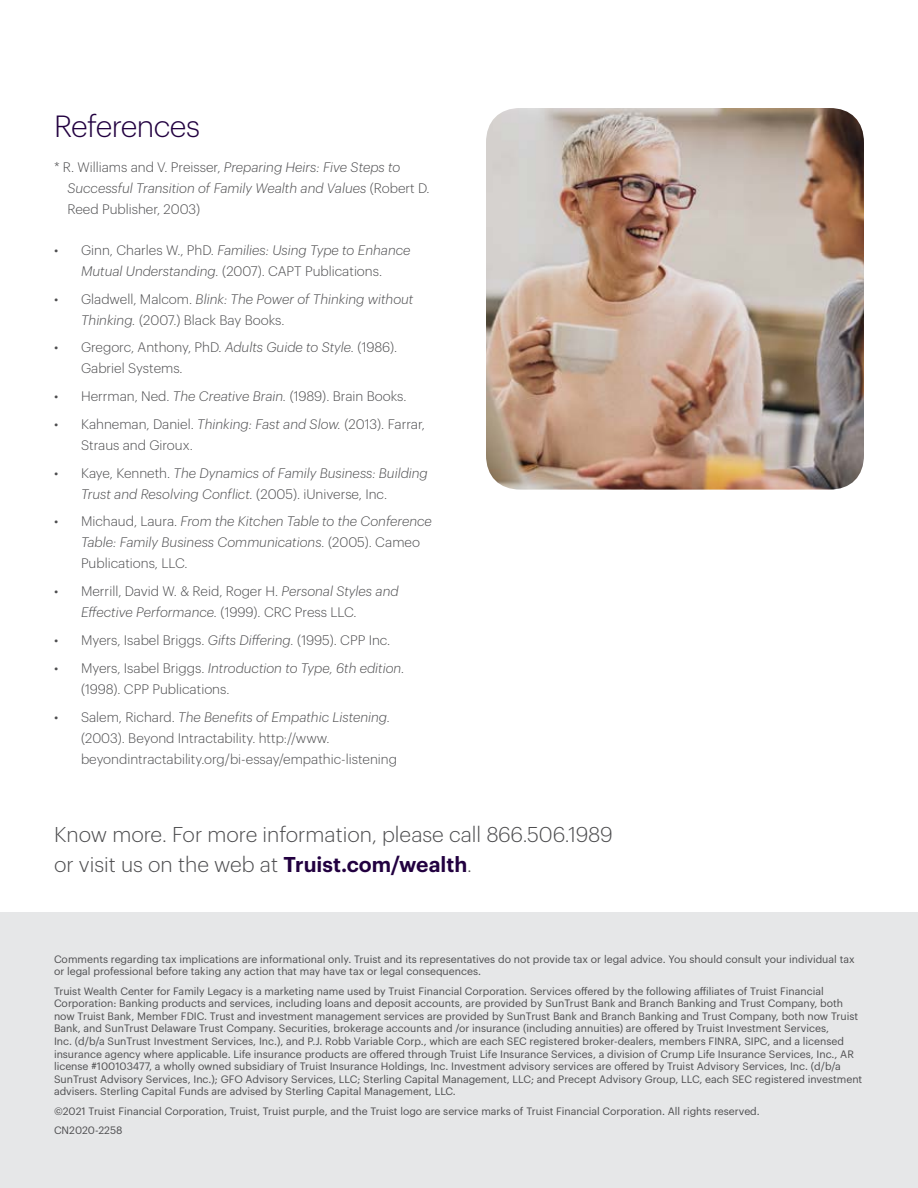
<style>
.page{position:relative;width:918px;height:1188px;background:#fff}
.page>*{position:absolute;margin:0;border:0;box-sizing:border-box;transform-origin:0 0}
.t1{font:300 30px "Graphik";letter-spacing:-.02em;color:#220040}
.t2{font:300 21px/30px "Graphik";color:#4d4d4f}
.t3{font:300 13.5px/21px "Graphik";color:#4d4d4f}
.t4{font:italic 300 13.5px/21px "Graphik";color:#4d4d4f}
.t5{font:10.5px/12.6px "Graphik";color:#4d4d4f}
.s1{font-style:normal}
.s2{font-style:italic}
.s3{font-weight:600;color:#220040}
</style>
<div class="page">
<div style="left:0;top:913px;width:918px;height:275px;background:#e6e7e8"></div>
<img style="left:486px;top:108px;width:378px;height:382px">
<h1 class="t1" style="left:54px;top:104px;width:148px">References</h1>
<p class="t4" style="left:68px;top:155px;width:364px;text-indent:-14px"><span class="s1">* R. Williams and V. Preisser,</span> Preparing Heirs: Five Steps to<br>Successful Transition of Family Wealth and Values <span class="s1">(Robert D.<br>Reed Publisher, 2003)</span></p>
<p class="t4" style="left:54px;top:238px;width:358px;text-align:center"><span class="s1">• Ginn, Charles W., PhD.</span> Families: Using Type to Enhance<br>Mutual Understanding. <span class="s1">(2007). CAPT Publications.</span></p>
<p class="t4" style="left:81px;top:287px;width:334px;text-indent:-27px"><span class="s1">• Gladwell, Malcom.</span> Blink: The Power of Thinking without<br>Thinking. <span class="s1">(2007.) Black Bay Books.</span></p>
<p class="t3" style="left:81px;top:336px;width:318px;text-indent:-27px">• Gregorc, Anthony, PhD. <span class="s2">Adults Guide to Style.</span> (1986).<br>Gabriel Systems.</p>
<p class="t3" style="left:54px;top:385px;width:354px">• Herrman, Ned. <span class="s2">The Creative Brain.</span> (1989). Brain Books.</p>
<p class="t3" style="left:81px;top:413px;width:345px;text-indent:-27px">• Kahneman, Daniel. <span class="s2">Thinking: Fast and Slow.</span> (2013). Farrar,<br>Straus and Giroux.</p>
<p class="t4" style="left:81px;top:461px;width:348px;text-indent:-27px"><span class="s1">• Kaye, Kenneth.</span> The Dynamics of Family Business: Building<br>Trust and Resolving Conflict. <span class="s1">(2005). iUniverse, Inc.</span></p>
<p class="t4" style="left:81px;top:510px;width:352px;text-indent:-27px"><span class="s1">• Michaud, Laura.</span> From the Kitchen Table to the Conference<br>Table: Family Business Communications. <span class="s1">(2005). Cameo<br>Publications, LLC.</span></p>
<p class="t3" style="left:81px;top:580px;width:319px;text-indent:-27px">• Merrill, David W. &amp; Reid, Roger H. <span class="s2">Personal Styles and<br>Effective Performance.</span> (1999). CRC Press LLC.</p>
<p class="t3" style="left:54px;top:629px;width:338px">• Myers, Isabel Briggs. <span class="s2">Gifts Differing.</span> (1995). CPP Inc.</p>
<p class="t3" style="left:81px;top:656px;width:325px;text-indent:-27px">• Myers, Isabel Briggs. <span class="s2">Introduction to Type, 6th edition. </span>(1998). CPP Publications.</p>
<p class="t3" style="left:81px;top:705px;width:318px;text-indent:-27px">• Salem, Richard. <span class="s2">The Benefits of Empathic Listening. </span>(2003). Beyond Intractability. http://www. beyondintractability.org/bi-essay/empathic-listening</p>
<h2 class="t2" style="left:54px;top:817px;width:560px">Know more. For more information, please call 866.506.1989 or visit us on the web at <span class="s3">Truist.com/wealth</span>.</h2>
<p class="t5" style="left:54px;top:952px;width:802px">Comments regarding tax implications are informational only. Truist and its representatives do not provide tax or legal advice. You should consult your individual tax or legal professional before taking any action that may have tax or legal consequences.</p>
<p class="t5" style="left:54px;top:984px;width:810px">Truist Wealth Center for Family Legacy is a marketing name used by Truist Financial Corporation. Services offered by the following affiliates of Truist Financial Corporation: Banking products and services, including loans and deposit accounts, are provided by SunTrust Bank and Branch Banking and Trust Company, both now Truist Bank, Member FDIC. Trust and investment management services are provided by SunTrust Bank and Branch Banking and Trust Company, both now Truist Bank, and SunTrust Delaware Trust Company. Securities, brokerage accounts and /or insurance (including annuities) are offered by Truist Investment Services,<br>Inc. (d/b/a SunTrust Investment Services, Inc.), and P.J. Robb Variable Corp., which are each SEC registered broker-dealers, members FINRA, SIPC, and a licensed insurance agency where applicable. Life insurance products are offered through Truist Life Insurance Services, a division of Crump Life Insurance Services, Inc., AR license #100103477, a wholly owned subsidiary of Truist Insurance Holdings, Inc. Investment advisory services are offered by Truist Advisory Services, Inc. (d/b/a SunTrust Advisory Services, Inc.); GFO Advisory Services, LLC; Sterling Capital Management, LLC; and Precept Advisory Group, LLC, each SEC registered investment advisers. Sterling Capital Funds are advised by Sterling Capital Management, LLC.</p>
<p class="t5" style="left:54px;top:1100px;width:707px;line-height:19.4px">©2021 Truist Financial Corporation, Truist, Truist purple, and the Truist logo are service marks of Truist Financial Corporation. All rights reserved.<br>CN2020-2258</p>
</div>
